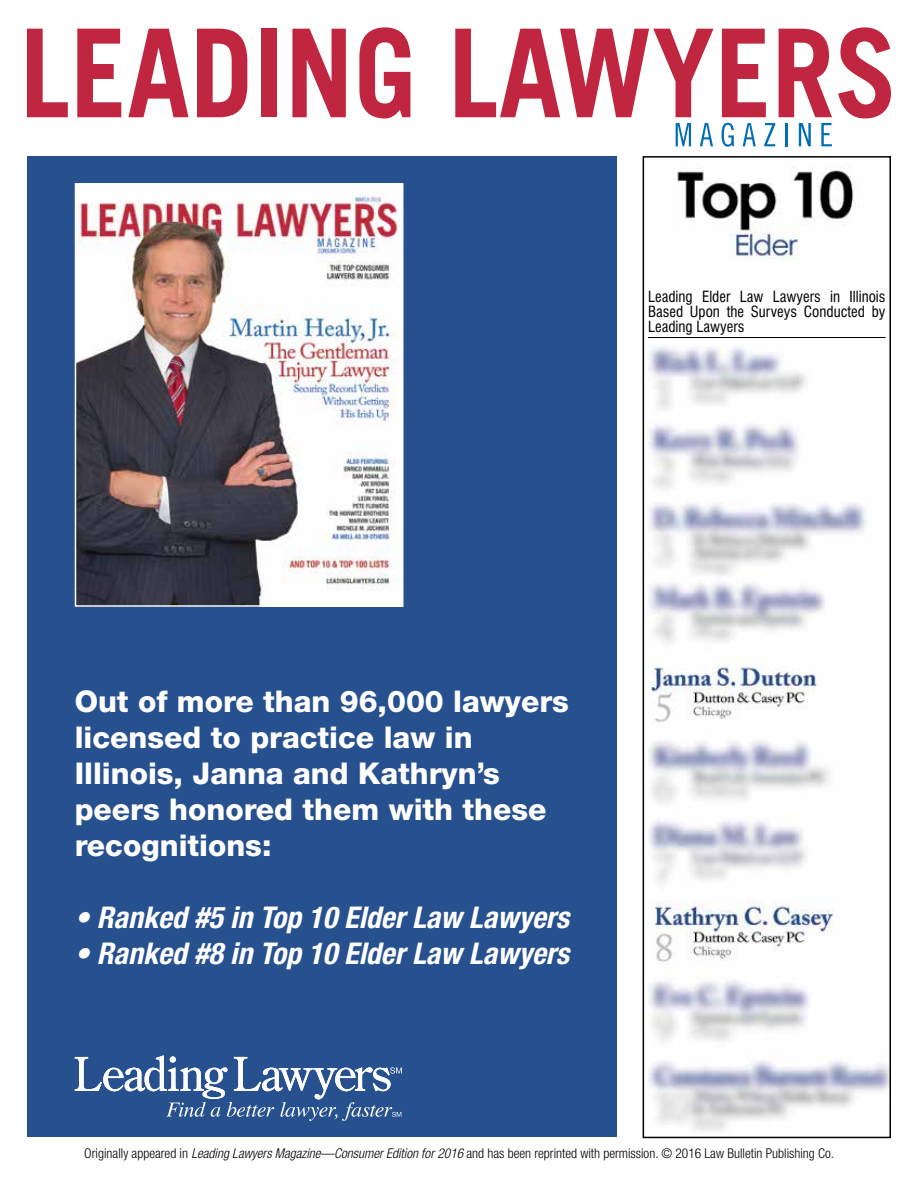
<style>
.page{position:relative;width:918px;height:1188px;background:#fff}
.page>*{position:absolute;margin:0;border:0;box-sizing:border-box;transform-origin:0 0}
.t1{font:800 30px/36px "Helvetica Neue";color:#fff}
.t2{font:italic 700 condensed 30px "Helvetica Neue";color:#fff}
.t3{font:condensed 15px/15px "Swiss 721 BT";color:#000;text-align:justify}
.t4{font:300 condensed 13.5px "Helvetica Neue";color:#000}
.s1{font-style:italic}
</style>
<div class="page">
<div style="left:27px;top:156px;width:589px;height:981px;background:#27508e"></div>
<svg style="left:27px;top:29px;width:41px;height:88px"></svg>
<svg style="left:77px;top:29px;width:44px;height:88px"></svg>
<svg style="left:128px;top:29px;width:61px;height:88px"></svg>
<svg style="left:197px;top:29px;width:50px;height:88px"></svg>
<div style="left:261px;top:29px;width:16px;height:88px;background:#c02640"></div>
<svg style="left:292px;top:29px;width:54px;height:88px"></svg>
<svg style="left:359px;top:27px;width:51px;height:91px"></svg>
<svg style="left:455px;top:29px;width:259px;height:88px"></svg>
<svg style="left:722px;top:29px;width:44px;height:88px"></svg>
<svg style="left:779px;top:29px;width:53px;height:88px"></svg>
<svg style="left:838px;top:27px;width:53px;height:91px"></svg>
<svg style="left:676px;top:123px;width:15px;height:23px"></svg>
<svg style="left:700px;top:123px;width:13px;height:23px"></svg>
<svg style="left:722px;top:123px;width:12px;height:24px"></svg>
<svg style="left:743px;top:123px;width:13px;height:23px"></svg>
<svg style="left:764px;top:123px;width:11px;height:23px"></svg>
<hr style="left:786px;top:123px;width:2px;height:23px;background:#006eb5">
<svg style="left:799px;top:123px;width:12px;height:23px"></svg>
<svg style="left:821px;top:123px;width:11px;height:23px"></svg>
<img style="left:648px;top:165px;width:240px;height:967px">
<div style="left:643px;top:156px;width:248px;height:982px;border:2px solid #000"></div>
<div style="left:648px;top:290px;width:238px;height:44px;background:#fff"></div>
<img style="left:78px;top:186px;width:322px;height:418px">
<div style="left:75px;top:183px;width:328px;height:424px;border:2px solid #fff"></div>
<hr style="left:648px;top:337px;width:238px;height:1px;background:#000">
<svg style="left:75px;top:1055px;width:327px;height:66px"></svg>
<p class="t3" style="left:648px;top:289px;width:239px">Leading Elder Law Lawyers in Illinois Based Upon the Surveys Conducted by Leading Lawyers</p>
<h1 class="t1" style="left:75px;top:683px;width:496px">Out of more than 96,000 lawyers licensed to practice law in<br>Illinois, Janna and Kathryn’s peers honored them with these recognitions:</h1>
<h1 class="t2" style="left:75px;top:899px;width:496px">• Ranked #5 in Top 10 Elder Law Lawyers</h1>
<h1 class="t2" style="left:75px;top:935px;width:496px">• Ranked #8 in Top 10 Elder Law Lawyers</h1>
<p class="t4" style="left:84px;top:1146px;width:751px">Originally appeared in <span class="s1">Leading Lawyers Magazine—Consumer Edition for 2016</span> and has been reprinted with permission. © 2016 Law Bulletin Publishing Co.</p>
</div>
